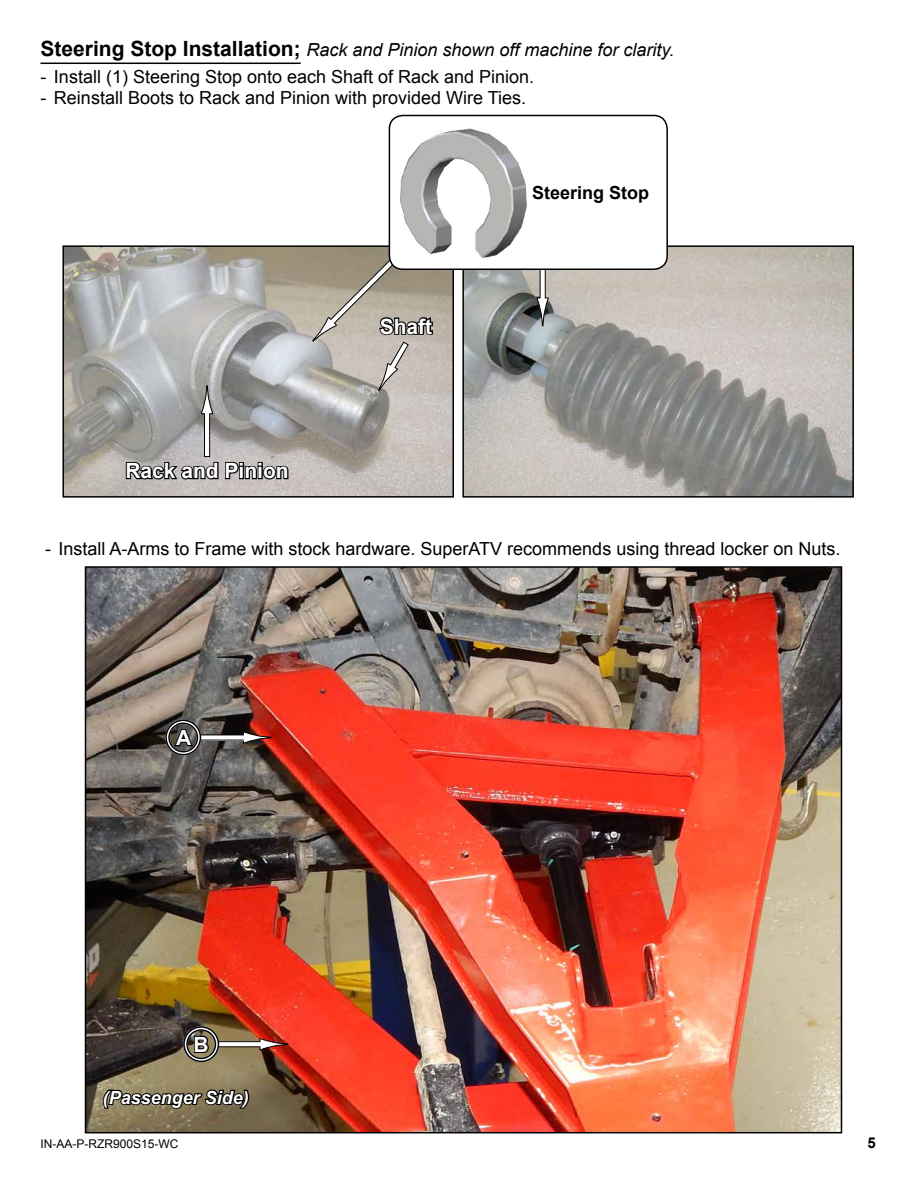
<style>
.page{position:relative;width:918px;height:1188px;background:#fff}
.page>*{position:absolute;margin:0;border:0;box-sizing:border-box;transform-origin:0 0}
.t1{font:700 21px "Arial";color:#fff}
.t2{font:18px "Arial";color:#000}
.t3{font:italic 18px "Arial";color:#000}
.t4{font:italic 700 18px "Arial";color:#fff}
.t5{font:700 18px "Arial";color:#000}
.t6{font:700 15px "Arial";color:#000}
.t7{font:12px "Arial";color:#000}
.s1{font-weight:700;font-style:normal;font-size:21px}
</style>
<div class="page">
<img style="left:88px;top:569px;width:751px;height:561px">
<svg style="left:101px;top:1088px;width:150px;height:23px;background:#4b4432"></svg>
<div style="left:217px;top:1042px;width:43px;height:5px;background:#fff"></div>
<div style="left:216px;top:1041px;width:45px;height:6px;border:1px solid #000"></div>
<svg style="left:259px;top:1038px;width:29px;height:13px"></svg>
<div style="left:200px;top:735px;width:44px;height:5px;background:#fff"></div>
<svg style="left:243px;top:731px;width:29px;height:13px"></svg>
<div style="left:183px;top:1026px;width:36px;height:36px;border:4px solid #fff;border-radius:50%"></div>
<div style="left:183px;top:1026px;width:36px;height:36px;border:1px solid #000;border-radius:50%"></div>
<div style="left:186px;top:1029px;width:30px;height:30px;border:1px solid #000;border-radius:50%"></div>
<svg style="left:193px;top:1034px;width:18px;height:20px"></svg>
<div style="left:165px;top:720px;width:36px;height:35px;border:4px solid #fff;border-radius:50%"></div>
<div style="left:165px;top:720px;width:36px;height:35px;border:1px solid #000;border-radius:50%"></div>
<div style="left:168px;top:723px;width:30px;height:29px;border:1px solid #000;border-radius:50%"></div>
<svg style="left:173px;top:727px;width:21px;height:20px"></svg>
<hr style="left:40px;top:63px;width:261px;height:1px;background:#000">
<svg style="left:40px;top:62px;width:139px;height:1px"></svg>
<img style="left:465px;top:248px;width:386px;height:247px">
<div style="left:462px;top:245px;width:392px;height:253px;border:2px solid #000"></div>
<img style="left:65px;top:248px;width:386px;height:247px">
<div style="left:62px;top:245px;width:392px;height:253px;border:2px solid #000"></div>
<svg style="left:125px;top:459px;width:165px;height:22px;background:#666362"></svg>
<div style="left:205px;top:413px;width:5px;height:44px;background:#fff"></div>
<div style="left:204px;top:413px;width:6px;height:44px;border:1px solid #000"></div>
<svg style="left:200px;top:386px;width:14px;height:28px"></svg>
<div style="left:540px;top:216px;width:5px;height:82px;background:#fff"></div>
<svg style="left:536px;top:297px;width:13px;height:29px"></svg>
<div style="left:389px;top:116px;width:278px;height:153px;background:#fff;border-radius:14px"></div>
<div style="left:389px;top:115px;width:279px;height:155px;border:2px solid #000;border-radius:14px"></div>
<img style="left:413px;top:128px;width:114px;height:125px">
<svg style="left:312px;top:153px;width:188px;height:239px"></svg>
<p class="t3" style="left:40px;top:38px;width:635px"><span class="s1">Steering Stop Installation;</span> Rack and Pinion shown off machine for clarity.</p>
<p class="t2" style="left:40px;top:65px;width:495px">- Install (1) Steering Stop onto each Shaft of Rack and Pinion.</p>
<p class="t2" style="left:40px;top:86px;width:487px">- Reinstall Boots to Rack and Pinion with provided Wire Ties.</p>
<p class="t1" style="left:125px;top:457px;width:165px">Rack and Pinion</p>
<p class="t1" style="left:380px;top:312px;width:54px">Shaft</p>
<p class="t5" style="left:532px;top:181px;width:119px">Steering Stop</p>
<p class="t2" style="left:45px;top:537px;width:797px">- Install A-Arms to Frame with stock hardware. SuperATV recommends using thread locker on Nuts.</p>
<p class="t1" style="left:176px;top:724px;width:17px">A</p>
<p class="t1" style="left:194px;top:1030px;width:17px">B</p>
<p class="t4" style="left:103px;top:1086px;width:148px">(Passenger Side)</p>
<p class="t7" style="left:40px;top:1135px;width:140px">IN-AA-P-RZR900S15-WC</p>
<p class="t6" style="left:867px;top:1132px;width:10px">5</p>
</div>
